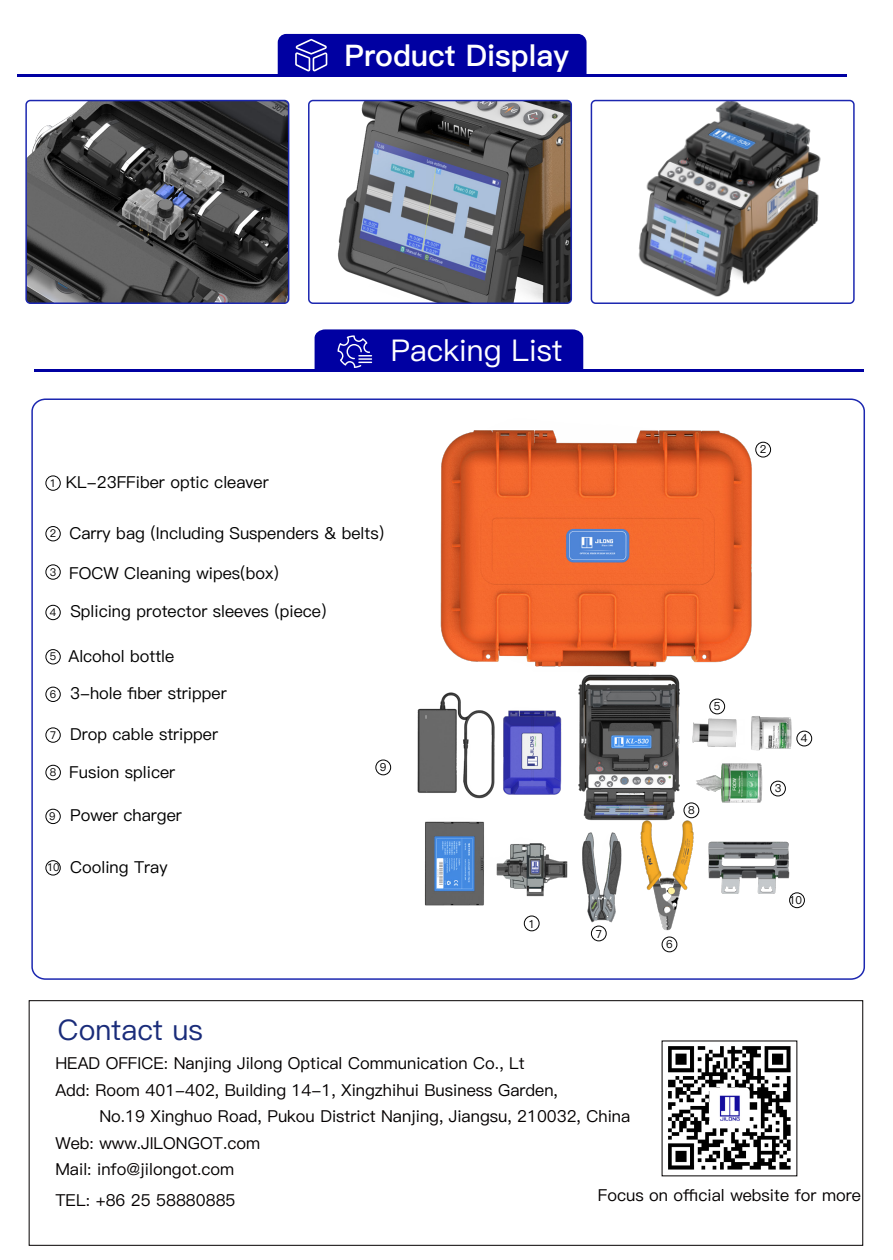
<style>
.page{position:relative;width:893px;height:1260px;background:#fff}
.page>*{position:absolute;margin:0;border:0;box-sizing:border-box;transform-origin:0 0}
.t1{font:30px "Ping Fang SC Medium";color:#fff}
.t2{font:29.7px "Ping Fang SC Heavy";color:#fff}
.t3{font:28.5px "Ping Fang SC Medium";color:#1a2c7a}
.t4{font:16.5px/26.5px "Ping Fang SC Medium";color:#040000}
.t5{font:16.5px "Ping Fang SC Medium";color:#000}
.t6{font:11.1px "Ping Fang SC Medium";color:#000}
.t7{font:10.65px "Ping Fang SC Medium";color:#000}
.s1{font-size:10.65px}
.s2{font-size:10.8px}
</style>
<div class="page">
<hr style="left:18px;top:74px;width:829px;height:2px;background:#0000a2">
<div style="left:278px;top:34px;width:308px;height:40px;background:#0000a2"></div>
<img style="left:28px;top:100px;width:261px;height:203px">
<div style="left:25px;top:100px;width:264px;height:204px;border:2px solid #1c27b0;border-radius:4px"></div>
<img style="left:337px;top:103px;width:232px;height:198px">
<div style="left:308px;top:100px;width:264px;height:204px;border:2px solid #1c27b0;border-radius:4px"></div>
<img style="left:591px;top:100px;width:230px;height:203px">
<div style="left:591px;top:100px;width:264px;height:204px;border:2px solid #1c27b0;border-radius:4px"></div>
<img style="left:668px;top:1046px;width:123px;height:124px">
<div style="left:29px;top:999px;width:834px;height:246px;border:1px solid #040000"></div>
<img style="left:202px;top:355px;width:663px;height:625px">
<div style="left:46px;top:475px;width:15px;height:15px;border:1px solid #000;border-radius:50%"></div>
<div style="left:46px;top:526px;width:15px;height:15px;border:1px solid #000;border-radius:50%"></div>
<div style="left:46px;top:604px;width:15px;height:16px;border:1px solid #000;border-radius:50%"></div>
<div style="left:46px;top:649px;width:15px;height:15px;border:1px solid #000;border-radius:50%"></div>
<div style="left:46px;top:686px;width:15px;height:15px;border:1px solid #000;border-radius:50%"></div>
<div style="left:46px;top:727px;width:15px;height:15px;border:1px solid #000;border-radius:50%"></div>
<div style="left:46px;top:764px;width:15px;height:16px;border:1px solid #000;border-radius:50%"></div>
<div style="left:46px;top:808px;width:15px;height:15px;border:1px solid #000;border-radius:50%"></div>
<div style="left:46px;top:860px;width:15px;height:15px;border:1px solid #000;border-radius:50%"></div>
<div style="left:46px;top:564px;width:15px;height:15px;border:1px solid #000;border-radius:50%"></div>
<hr style="left:34px;top:369px;width:829px;height:3px;background:#0000a2">
<div style="left:315px;top:329px;width:268px;height:40px;background:#0000a2"></div>
<h2 class="t2" style="left:345px;top:38px;width:226px">Product Display</h2>
<h1 class="t1" style="left:391px;top:332px;width:173px">Packing List</h1>
<p class="t5" style="left:50px;top:472px;width:220px"><span class="s1">1</span> KL-23FFiber optic cleaver</p>
<p class="t5" style="left:50px;top:522px;width:336px"><span class="s1">2</span> Carry bag (Including Suspenders &amp; belts)</p>
<p class="t7" style="left:50px;top:565px;width:8px">3</p>
<p class="t5" style="left:69px;top:563px;width:211px">FOCW Cleaning wipes(box)</p>
<p class="t5" style="left:50px;top:601px;width:278px"><span class="s1">4</span> Splicing protector sleeves (piece)</p>
<p class="t5" style="left:50px;top:645px;width:126px"><span class="s1">5</span> Alcohol bottle</p>
<p class="t5" style="left:50px;top:683px;width:178px"><span class="s1">6</span> 3-hole fiber stripper</p>
<p class="t5" style="left:50px;top:724px;width:170px"><span class="s1">7</span> Drop cable stripper</p>
<p class="t5" style="left:50px;top:761px;width:127px"><span class="s2">8</span> Fusion splicer</p>
<p class="t5" style="left:49px;top:805px;width:134px"><span class="s1">9</span> Power charger</p>
<p class="t5" style="left:47px;top:856px;width:122px"><span class="s1">10</span> Cooling Tray</p>
<p class="t6" style="left:380px;top:760px;width:8px">9</p>
<h3 class="t3" style="left:58px;top:1012px;width:146px">Contact us</h3>
<p class="t6" style="left:528px;top:916px;width:8px">1</p>
<p class="t6" style="left:595px;top:926px;width:8px">7</p>
<p class="t6" style="left:760px;top:442px;width:8px">2</p>
<p class="t6" style="left:714px;top:699px;width:8px">5</p>
<p class="t6" style="left:688px;top:803px;width:8px">8</p>
<p class="t6" style="left:666px;top:937px;width:8px">6</p>
<p class="t6" style="left:775px;top:781px;width:8px">3</p>
<p class="t6" style="left:801px;top:731px;width:8px">4</p>
<p class="t6" style="left:789px;top:893px;width:14px">10</p>
<p class="t4" style="left:55px;top:1049px;width:504px;line-height:27.5px">HEAD OFFICE: Nanjing Jilong Optical Communication Co., Lt<br>Add: Room 401-402, Building 14-1, Xingzhihui Business Garden,</p>
<p class="t4" style="left:55px;top:1102px;width:576px;text-indent:44px">No.19 Xinghuo Road, Pukou District Nanjing, Jiangsu, 210032, China<br>Web: www.JILONGOT.com<br>Mail: info@jilongot.com</p>
<p class="t4" style="left:55px;top:1186px;width:182px">TEL: +86 25 58880885</p>
<p class="t4" style="left:598px;top:1181px;width:265px">Focus on official website for more</p>
</div>
